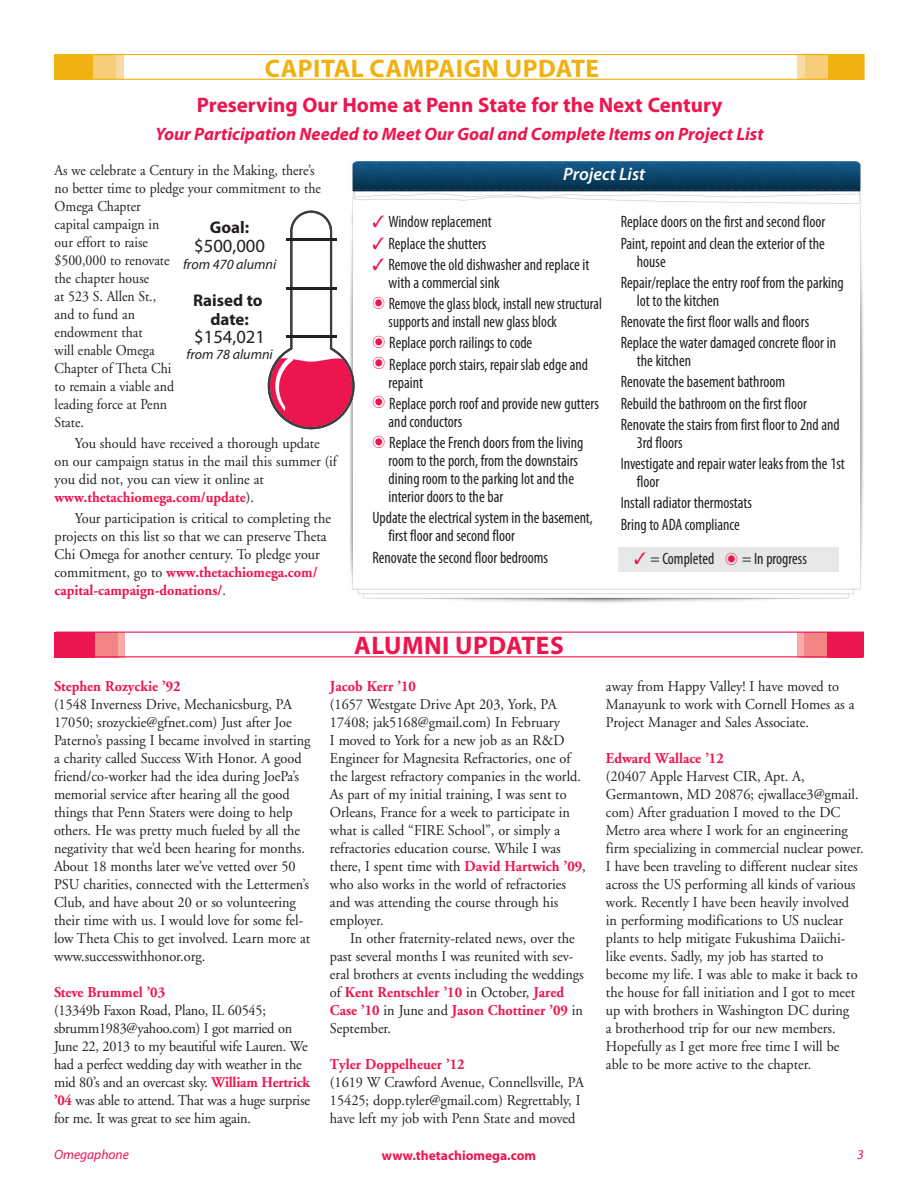
<style>
.page{position:relative;width:918px;height:1188px;background:#fff}
.page>*{position:absolute;margin:0;border:0;box-sizing:border-box;transform-origin:0 0}
.t1{font:700 25.5px "Myriad Pro";letter-spacing:.02em;color:#efb211}
.t2{font:700 25.5px "Myriad Pro";letter-spacing:.02em;color:#ed154e}
.t3{font:700 21px "Myriad Pro";color:#ed154e}
.t4{font:18.6px "Myriad Pro";color:#231f20}
.t5{font:italic 700 18px "Myriad Pro";color:#ed154e}
.t6{font:italic 600 18px "Myriad Pro";color:#fff}
.t7{font:700 16.95px/18.6px "Myriad Pro";color:#231f20;text-align:center}
.t8{font:condensed 16.5px/21.3px "Myriad Pro";color:#231f20;scale:.95 1}
.t9{font:condensed 16.5px/18px "Myriad Pro";color:#231f20;scale:.92 1}
.t10{font:15px/18px "Adobe Garamond";color:#231f20;scale:.95 1}
.t11{font:15px/18px "Adobe Garamond";color:#231f20;scale:.92 1}
.t12{font:700 15px "Adobe Garamond";color:#ed154e;scale:.95 1}
.t13{font:italic 14.1px "Myriad Pro";color:#231f20}
.t14{font:700 13.5px "Myriad Pro";color:#ed154e}
.t15{font:italic 13.5px "Myriad Pro";color:#ed154e}
.s1{font-weight:700;color:#ed154e}
.s2{color:#ed154e}
.s3{font-family:"Koz Go Pr 6 N";font-stretch:normal;font-size:13.5px;color:#ed154e}
</style>
<div class="page">
<div style="left:89px;top:632px;width:36px;height:25px;background:#f8aaa6"></div>
<div style="left:82px;top:632px;width:36px;height:25px;background:#f38484"></div>
<div style="left:54px;top:632px;width:41px;height:25px;background:#ed154e"></div>
<div style="left:797px;top:632px;width:36px;height:25px;background:#f8aaa6"></div>
<div style="left:804px;top:632px;width:36px;height:25px;background:#f38484"></div>
<div style="left:827px;top:632px;width:36px;height:25px;background:#ed154e"></div>
<div style="left:56px;top:632px;width:808px;height:25px;border:1px solid #ed154e"></div>
<div style="left:88px;top:54px;width:36px;height:26px;background:#f9dba1"></div>
<div style="left:80px;top:54px;width:36px;height:26px;background:#f6cd78"></div>
<div style="left:55px;top:54px;width:38px;height:26px;background:#efb211"></div>
<div style="left:797px;top:54px;width:36px;height:26px;background:#f9dba1"></div>
<div style="left:805px;top:54px;width:36px;height:26px;background:#f6cd78"></div>
<div style="left:828px;top:54px;width:36px;height:26px;background:#efb211"></div>
<div style="left:55px;top:54px;width:810px;height:26px;border:1px solid #efb211"></div>
<img style="left:350px;top:161px;width:514px;height:442px">
<div style="left:618px;top:547px;width:220px;height:25px;background:#e6e7e9"></div>
<svg style="left:268px;top:211px;width:87px;height:218px"></svg>
<hr style="left:286px;top:335px;width:51px;height:3px;background:#231f20">
<hr style="left:286px;top:239px;width:51px;height:2px;background:#231f20">
<hr style="left:286px;top:287px;width:51px;height:2px;background:#231f20">
<h1 class="t1" style="left:265px;top:51px;width:274px">Capital Campaign Update</h1>
<h2 class="t3" style="left:197px;top:91px;width:527px">Preserving Our Home at Penn State for the Next Century</h2>
<p class="t5" style="left:156px;top:122px;width:610px">Your Participation Needed to Meet Our Goal and Complete Items on Project List</p>
<p class="t11" style="left:55px;top:161px;width:291px">As we celebrate a Century in the Making, there’s no better time to pledge your commitment to the<br>Omega Chapter<br>capital campaign in<br>our effort to raise<br>$500,000 to renovate<br>the chapter house<br>at 523 S. Allen St.,<br>and to fund an<br>endowment that<br>will enable Omega<br>Chapter of Theta Chi<br>to remain a viable and<br>leading force at Penn<br>State.</p>
<p class="t10" style="left:55px;top:435px;width:299px;text-indent:20px">You should have received a thorough update on our campaign status in the mail this summer (if you did not, you can view it online at <span class="s1">www.thetachiomega.com/update</span>).</p>
<p class="t10" style="left:55px;top:510px;width:292px;text-indent:20px">Your participation is critical to completing the projects on this list so that we can preserve Theta Chi Omega for another century. To pledge your commitment, go to <span class="s1">www.thetachiomega.com/ capital-campaign-donations/</span>.</p>
<p class="t7" style="left:210px;top:218px;width:41px">Goal:</p>
<p class="t4" style="left:194px;top:234px;width:72px">$500,000</p>
<p class="t13" style="left:183px;top:255px;width:95px">from 470 alumni</p>
<p class="t7" style="left:193px;top:290px;width:71px">Raised to date:</p>
<p class="t4" style="left:194px;top:326px;width:72px">$154,021</p>
<p class="t13" style="left:186px;top:345px;width:88px">from 78 alumni</p>
<p class="t6" style="left:563px;top:162px;width:83px">Project List</p>
<p class="t8" style="left:372px;top:211px;width:127px"><span class="s2">✓</span> Window replacement</p>
<p class="t8" style="left:372px;top:232px;width:122px"><span class="s2">✓</span> Replace the shutters</p>
<p class="t8" style="left:389px;top:255px;width:213px;line-height:18px;text-indent:-16px"><span class="s2">✓</span> Remove the old dishwasher and replace it with a commercial sink</p>
<p class="t9" style="left:389px;top:295px;width:234px;text-indent:-16px"><span class="s3">◉</span> Remove the glass block, install new structural supports and install new glass block</p>
<p class="t8" style="left:372px;top:332px;width:228px"><span class="s3">◉</span> Replace porch railings to code<br><span class="s3">◉</span> Replace porch stairs, repair slab edge and</p>
<p class="t8" style="left:372px;top:371px;width:240px;text-indent:16px">repaint<br><span class="s3">◉</span> Replace porch roof and provide new gutters</p>
<p class="t8" style="left:372px;top:411px;width:224px;text-indent:16px">and conductors<br><span class="s3">◉</span> Replace the French doors from the living</p>
<p class="t8" style="left:389px;top:451px;width:201px;line-height:18px">room to the porch, from the downstairs dining room to the parking lot and the interior doors to the bar</p>
<p class="t8" style="left:389px;top:509px;width:216px;line-height:18px;text-indent:-16px">Update the electrical system in the basement, first floor and second floor</p>
<p class="t8" style="left:372px;top:546px;width:186px">Renovate the second floor bedrooms</p>
<p class="t8" style="left:621px;top:211px;width:217px">Replace doors on the first and second floor<br>Paint, repoint and clean the exterior of the</p>
<p class="t8" style="left:621px;top:250px;width:236px;text-indent:16px">house<br>Repair/replace the entry roof from the parking</p>
<p class="t8" style="left:621px;top:289px;width:228px;text-indent:16px">lot to the kitchen<br>Renovate the first floor walls and floors<br>Replace the water damaged concrete floor in</p>
<p class="t8" style="left:621px;top:350px;width:232px;text-indent:16px">the kitchen<br>Renovate the basement bathroom<br>Rebuild the bathroom on the first floor<br>Renovate the stairs from first floor to 2nd and</p>
<p class="t8" style="left:621px;top:432px;width:237px;text-indent:16px">3rd floors<br>Investigate and repair water leaks from the 1st</p>
<p class="t8" style="left:621px;top:471px;width:140px;text-indent:16px">floor<br>Install radiator thermostats<br>Bring to ADA compliance</p>
<p class="t8" style="left:634px;top:548px;width:183px"><span class="s2">✓</span> = Completed <span class="s3">◉</span> = In progress</p>
<h1 class="t2" style="left:354px;top:629px;width:135px">Alumni Updates</h1>
<p class="t12" style="left:54px;top:678px;width:135px">Stephen Rozyckie ’92</p>
<p class="t10" style="left:54px;top:696px;width:272px">(1548 Inverness Drive, Mechanicsburg, PA 17050; srozyckie@gfnet.com) Just after Joe Paterno’s passing I became involved in starting a charity called Success With Honor. A good friend/co-worker had the idea during JoePa’s memorial service after hearing all the good things that Penn Staters were doing to help others. He was pretty much fueled by all the negativity that we’d been hearing for months.<br>About 18 months later we’ve vetted over 50<br>PSU charities, connected with the Lettermen’s Club, and have about 20 or so volunteering their time with us. I would love for some fel&shy;low Theta Chis to get involved. Learn more at www.successwithhonor.org.</p>
<p class="t12" style="left:54px;top:984px;width:118px">Steve Brummel ’03</p>
<p class="t10" style="left:54px;top:1002px;width:271px">(13349b Faxon Road, Plano, IL 60545; sbrumm1983@yahoo.com) I got married on June 22, 2013 to my beautiful wife Lauren. We had a perfect wedding day with weather in the mid 80’s and an overcast sky. <span class="s1">William Hertrick ’04</span> was able to attend. That was a huge surprise for me. It was great to see him again.</p>
<p class="t12" style="left:330px;top:678px;width:92px">Jacob Kerr ’10</p>
<p class="t10" style="left:330px;top:696px;width:271px">(1657 Westgate Drive Apt 203, York, PA 17408; jak5168@gmail.com) In February<br>I moved to York for a new job as an R&amp;D Engineer for Magnesita Refractories, one of the largest refractory companies in the world.<br>As part of my initial training, I was sent to Orleans, France for a week to participate in what is called “FIRE School”, or simply a refractories education course. While I was there, I spent time with <span class="s1">David Hartwich ’09</span>, who also works in the world of refractories and was attending the course through his employer.</p>
<p class="t10" style="left:330px;top:930px;width:269px;text-indent:20px">In other fraternity-related news, over the past several months I was reunited with sev&shy;eral brothers at events including the weddings of <span class="s1">Kent Rentschler ’10</span> in October, <span class="s1">Jared Case ’10</span> in June and <span class="s1">Jason Chottiner ’09</span> in September.</p>
<p class="t12" style="left:330px;top:1056px;width:143px">Tyler Doppelheuer ’12</p>
<p class="t10" style="left:330px;top:1074px;width:269px">(1619 W Crawford Avenue, Connellsville, PA<br>15425; dopp.tyler@gmail.com) Regrettably, I have left my job with Penn State and moved</p>
<p class="t10" style="left:606px;top:678px;width:263px">away from Happy Valley! I have moved to<br>Manayunk to work with Cornell Homes as a<br>Project Manager and Sales Associate.</p>
<p class="t12" style="left:606px;top:750px;width:125px">Edward Wallace ’12</p>
<p class="t10" style="left:606px;top:768px;width:273px">(20407 Apple Harvest CIR, Apt. A, Germantown, MD 20876; ejwallace3@gmail. com) After graduation I moved to the DC Metro area where I work for an engineering firm specializing in commercial nuclear power.<br>I have been traveling to different nuclear sites across the US performing all kinds of various work. Recently I have been heavily involved in performing modifications to US nuclear plants to help mitigate Fukushima Daiichi&shy;like events. Sadly, my job has started to become my life. I was able to make it back to the house for fall initiation and I got to meet up with brothers in Washington DC during<br>a brotherhood trip for our new members.<br>Hopefully as I get more free time I will be able to be more active to the chapter.</p>
<p class="t15" style="left:54px;top:1146px;width:76px">Omegaphone</p>
<p class="t14" style="left:382px;top:1146px;width:156px">www.thetachiomega.com</p>
<p class="t15" style="left:857px;top:1146px;width:8px">3</p>
</div>
